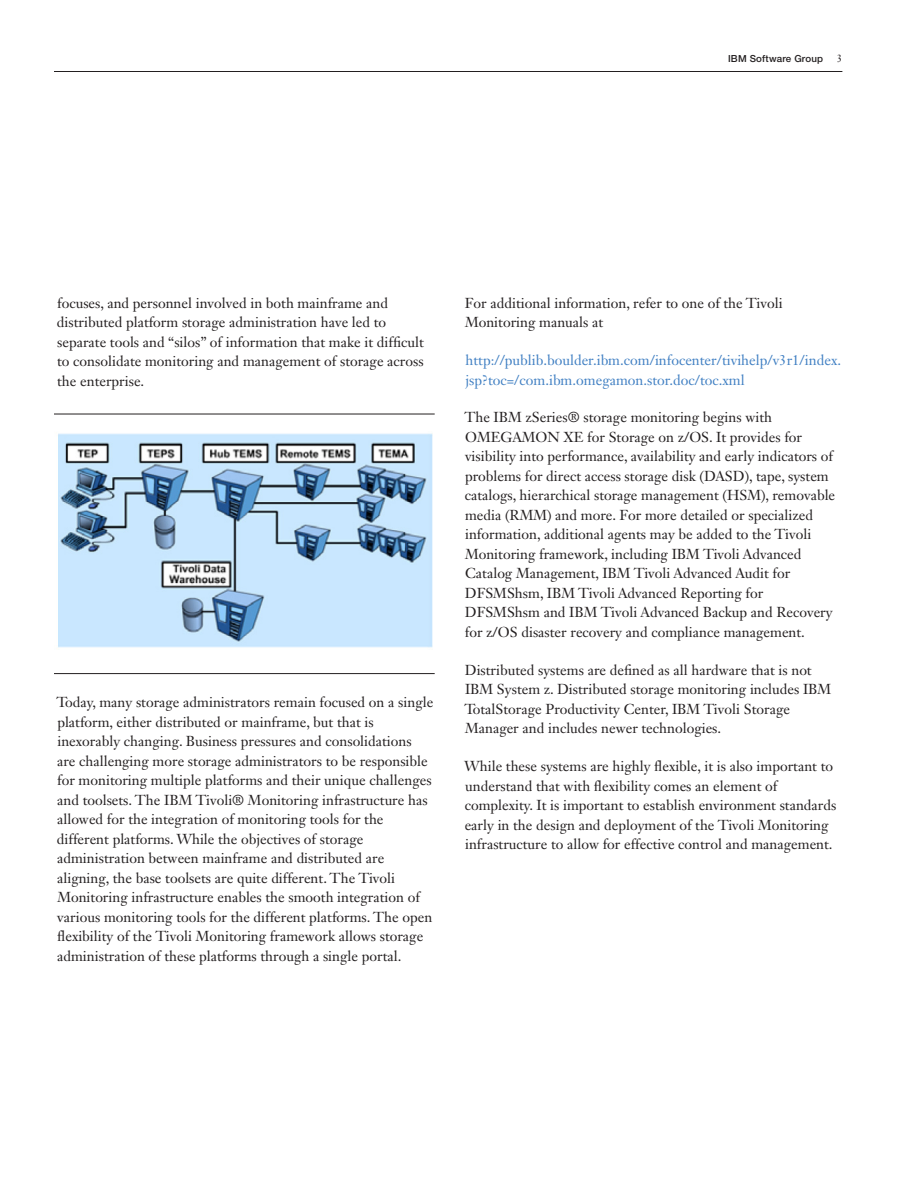
<style>
.page{position:relative;width:918px;height:1188px;background:#fff}
.page>*{position:absolute;margin:0;border:0;box-sizing:border-box;transform-origin:0 0}
._2D_body{font:14.25px/19.5px "Janson Text LT Std";color:#231f20}
._2D_body-2{font:14.25px/19.5px "Janson Text LT Std";color:#4180c3}
.t1{font:10.5px "Janson Text LT Std";color:#231f20}
.t2{font:500 9.75px "Helvetica Neue LT Pro";letter-spacing:.02em;color:#231f20}
</style>
<div class="page">
<hr style="left:54px;top:71px;width:788px;height:1px;background:#231f20">
<img style="left:58px;top:433px;width:375px;height:215px">
<hr style="left:54px;top:414px;width:381px;height:1px;background:#231f20">
<hr style="left:54px;top:673px;width:381px;height:1px;background:#231f20">
<p class="t2" style="left:728px;top:53px;width:97px">IBM Software Group</p>
<p class="t1" style="left:837px;top:52px;width:7px">3</p>
<p class="_2D_body" style="left:57px;top:293px;width:368px">focuses, and personnel involved in both mainframe and distributed platform storage administration have led to separate tools and “silos” of information that make it difficult to consolidate monitoring and management of storage across the enterprise.</p>
<p class="_2D_body" style="left:465px;top:293px;width:319px">For additional information, refer to one of the Tivoli<br>Monitoring manuals at</p>
<p class="_2D_body-2" style="left:465px;top:350px;width:377px">http://publib.boulder.ibm.com/infocenter/tivihelp/v3r1/index. jsp?toc=/com.ibm.omegamon.stor.doc/toc.xml</p>
<p class="_2D_body" style="left:464px;top:408px;width:372px">The IBM zSeries® storage monitoring begins with OMEGAMON XE for Storage on z/OS. It provides for visibility into performance, availability and early indicators of problems for direct access storage disk (DASD), tape, system catalogs, hierarchical storage management (HSM), removable media (RMM) and more. For more detailed or specialized information, additional agents may be added to the Tivoli Monitoring framework, including IBM Tivoli Advanced Catalog Management, IBM Tivoli Advanced Audit for DFSMShsm, IBM Tivoli Advanced Reporting for DFSMShsm and IBM Tivoli Advanced Backup and Recovery for z/OS disaster recovery and compliance management.</p>
<p class="_2D_body" style="left:464px;top:660px;width:368px">Distributed systems are defined as all hardware that is not IBM System z. Distributed storage monitoring includes IBM TotalStorage Productivity Center, IBM Tivoli Storage Manager and includes newer technologies.</p>
<p class="_2D_body" style="left:464px;top:756px;width:374px">While these systems are highly flexible, it is also important to understand that with flexibility comes an element of complexity. It is important to establish environment standards early in the design and deployment of the Tivoli Monitoring infrastructure to allow for effective control and management.</p>
<p class="_2D_body" style="left:57px;top:693px;width:378px">Today, many storage administrators remain focused on a single platform, either distributed or mainframe, but that is inexorably changing. Business pressures and consolidations<br>are challenging more storage administrators to be responsible for monitoring multiple platforms and their unique challenges and toolsets. The IBM Tivoli® Monitoring infrastructure has allowed for the integration of monitoring tools for the different platforms. While the objectives of storage administration between mainframe and distributed are aligning, the base toolsets are quite different. The Tivoli Monitoring infrastructure enables the smooth integration of various monitoring tools for the different platforms. The open flexibility of the Tivoli Monitoring framework allows storage administration of these platforms through a single portal.</p>
</div>
